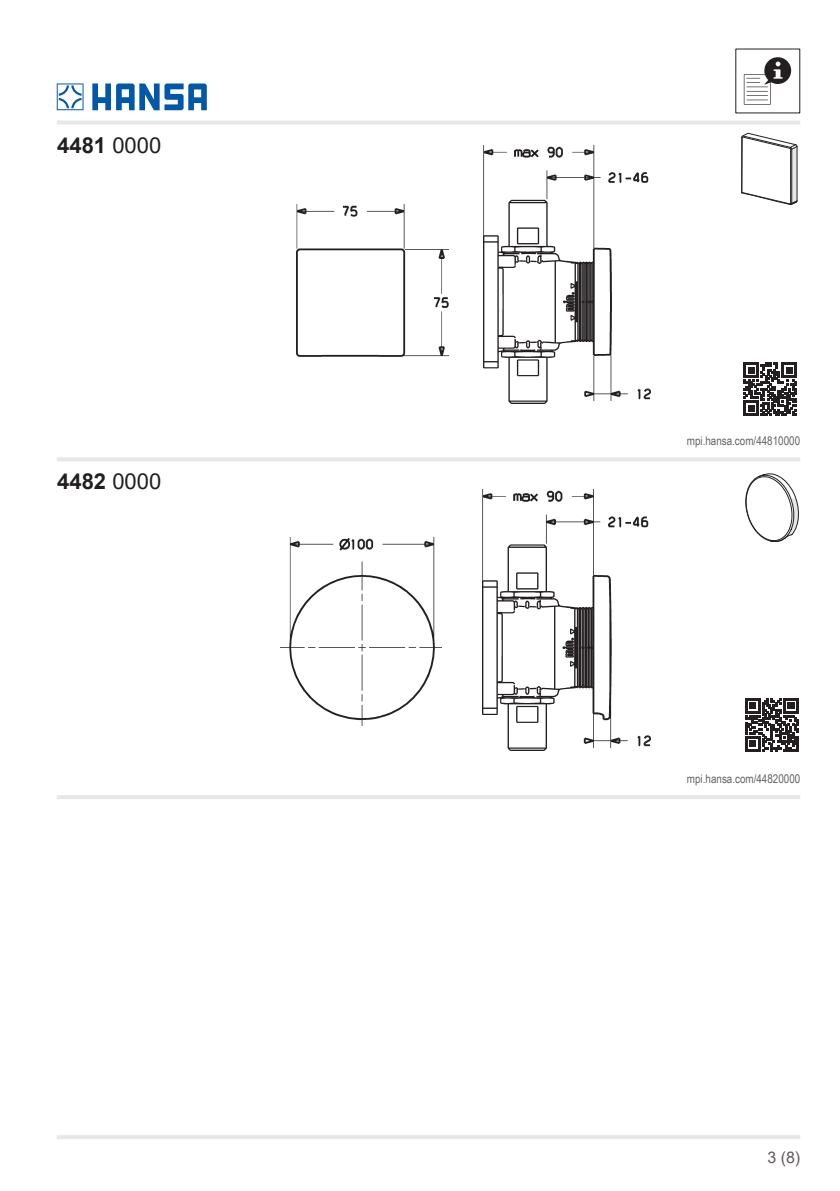
<style>
.page{position:relative;width:840px;height:1191px;background:#fff}
.page>*{position:absolute;margin:0;border:0;box-sizing:border-box;transform-origin:0 0}
.t1{font:700 22px "Arial";color:#231f20}
.t2{font:16px "Arial";color:#63565d}
.t3{font:12px "Arial Narrow";color:#636366}
.s1{font-weight:400}
</style>
<div class="page">
<hr style="left:57px;top:120px;width:742px;height:4px;background:#e6e7e9">
<hr style="left:57px;top:1135px;width:742px;height:4px;background:#e6e7e9">
<svg style="left:743px;top:57px;width:47px;height:48px"></svg>
<hr style="left:57px;top:457px;width:742px;height:4px;background:#e6e7e9">
<hr style="left:57px;top:795px;width:742px;height:4px;background:#e6e7e9">
<svg style="left:57px;top:83px;width:26px;height:27px"></svg>
<svg style="left:92px;top:83px;width:115px;height:27px"></svg>
<img style="left:483px;top:145px;width:166px;height:258px">
<img style="left:297px;top:204px;width:151px;height:153px">
<img style="left:482px;top:489px;width:167px;height:261px">
<img style="left:280px;top:537px;width:161px;height:189px">
<svg style="left:745px;top:473px;width:54px;height:69px"></svg>
<svg style="left:745px;top:698px;width:52px;height:53px"></svg>
<hr style="left:796px;top:147px;width:1px;height:54px;background:#231f20">
<svg style="left:741px;top:133px;width:55px;height:72px"></svg>
<svg style="left:743px;top:362px;width:53px;height:53px"></svg>
<h1 class="t1" style="left:57px;top:129px;width:105px">4481 <span class="s1">0000</span></h1>
<h1 class="t1" style="left:57px;top:465px;width:105px">4482 <span class="s1">0000</span></h1>
<p class="t3" style="left:686px;top:432px;width:115px">mpi.hansa.com/44810000</p>
<p class="t3" style="left:686px;top:769px;width:115px">mpi.hansa.com/44820000</p>
<h2 class="t2" style="left:766px;top:1146px;width:34px">3 (8)</h2>
</div>
